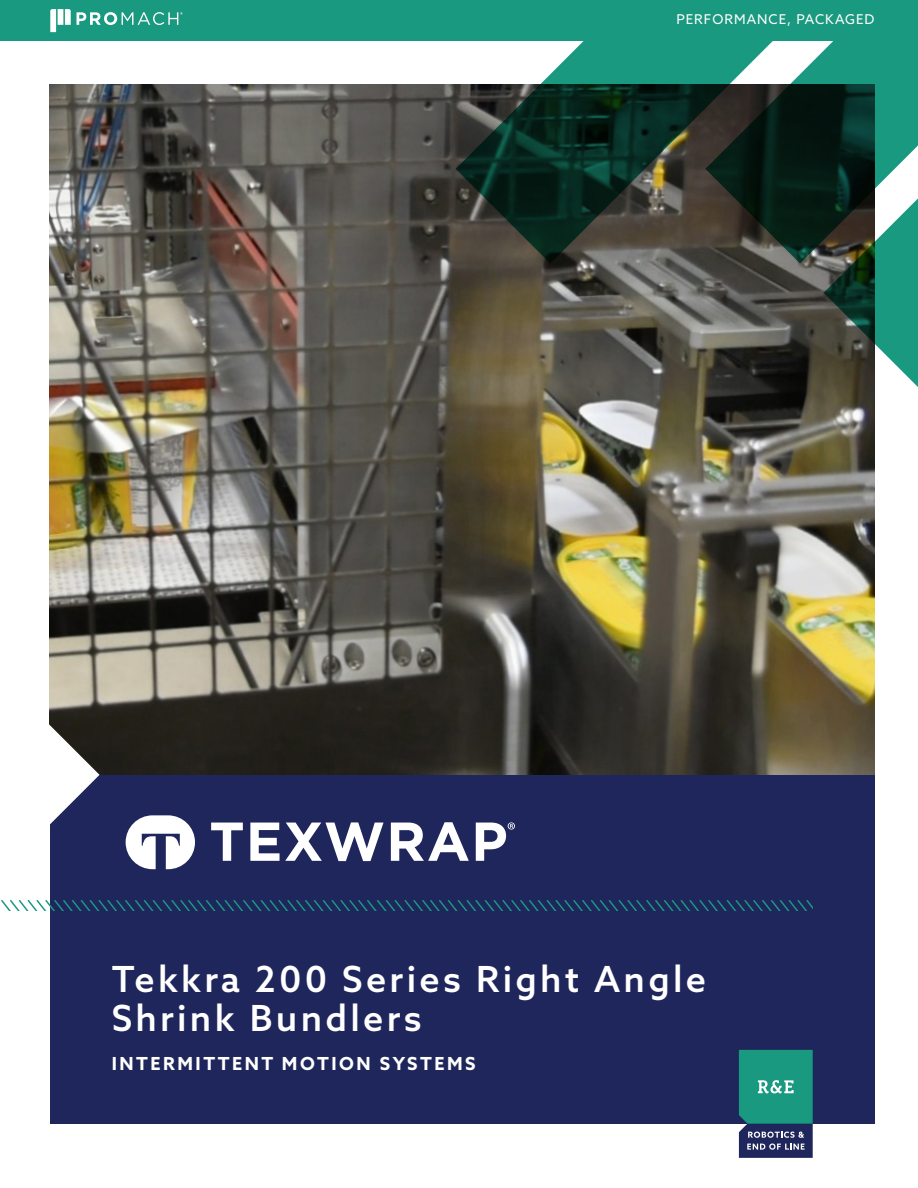
<style>
.page{position:relative;width:918px;height:1188px;background:#fff}
.page>*{position:absolute;margin:0;border:0;box-sizing:border-box;transform-origin:0 0}
.T2___Model_Name__cov{font:500 36px/39px "Azo Sans";letter-spacing:.09em;color:#fff}
.T2___Model_Name__cov-2{font:700 18px "Azo Sans";letter-spacing:.14em;color:#fff}
.t1{font:13.5px "Azo Sans";letter-spacing:.075em;color:#fff}
</style>
<div class="page">
<div style="left:50px;top:775px;width:824px;height:348px;background:#1f265b"></div>
<img style="left:50px;top:84px;width:825px;height:691px">
<svg style="left:739px;top:1050px;width:74px;height:108px;background:#2b807e"></svg>
<svg style="left:211px;top:823px;width:32px;height:38px"></svg>
<svg style="left:250px;top:822px;width:134px;height:39px"></svg>
<svg style="left:391px;top:822px;width:78px;height:39px"></svg>
<svg style="left:476px;top:822px;width:39px;height:39px"></svg>
<svg style="left:126px;top:815px;width:69px;height:54px"></svg>
<svg style="left:1px;top:901px;width:812px;height:10px"></svg>
<svg style="left:456px;top:41px;width:462px;height:346px;background:#3f574c"></svg>
<div style="left:0;top:0;width:918px;height:41px;background:#19997f"></div>
<svg style="left:50px;top:9px;width:133px;height:23px"></svg>
<svg style="left:49px;top:691px;width:51px;height:134px"></svg>
<p class="t1" style="left:676px;top:11px;width:200px">PERFORMANCE, PACKAGED</p>
<p class="t1" style="left:700px;top:11px;width:200px">PERFORMANCE, PACKAGED</p>
<p class="T2___Model_Name__cov" style="left:112px;top:959px;width:596px">Tekkra 200 Series Right Angle<br>Shrink Bundlers</p>
<p class="T2___Model_Name__cov-2" style="left:112px;top:1052px;width:365px">INTERMITTENT MOTION SYSTEMS</p>
</div>
